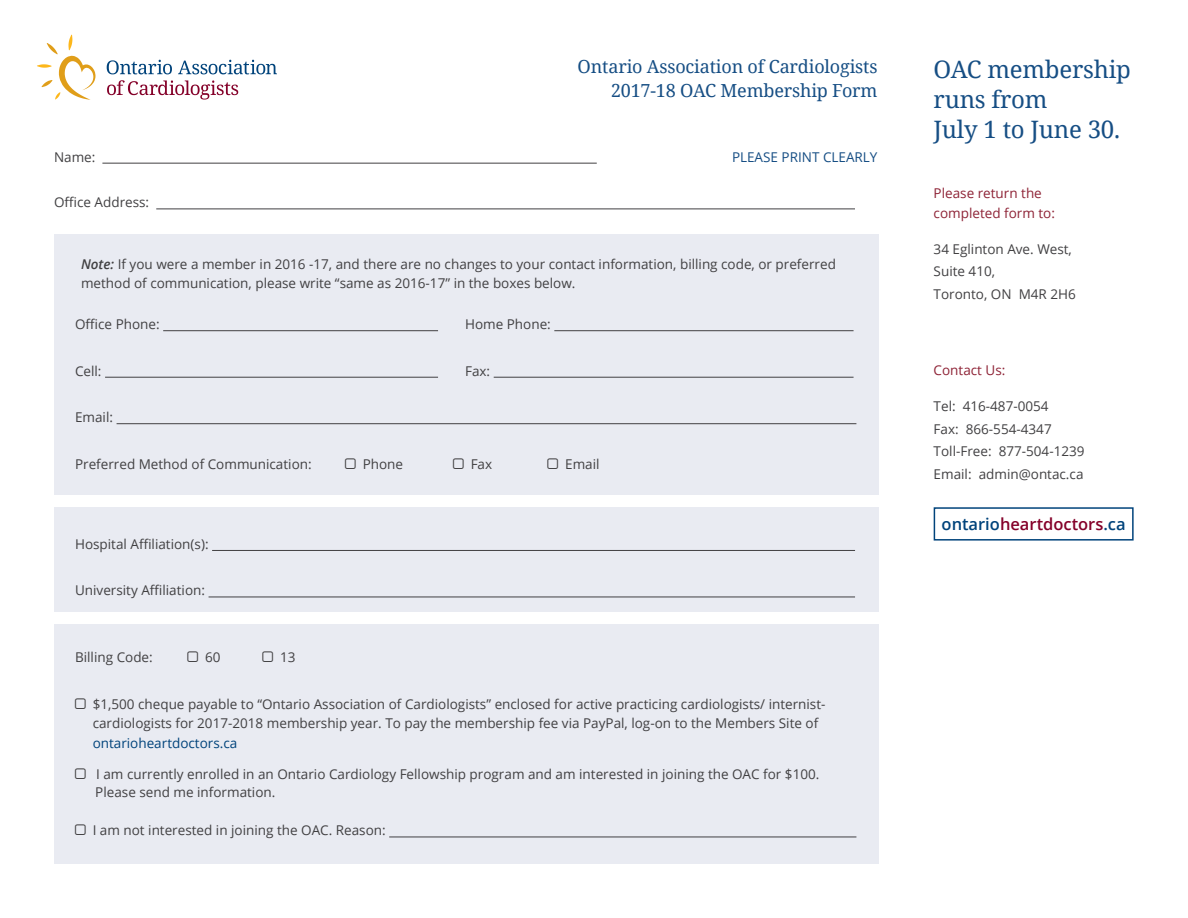
<style>
.page{position:relative;width:1188px;height:918px;background:#fff}
.page>*{position:absolute;margin:0;border:0;box-sizing:border-box;transform-origin:0 0}
.t1{font:24px/30px "Noto Serif";letter-spacing:-.01em;color:#164e84}
.t2{font:18px/24px "Noto Serif";letter-spacing:-.01em;color:#164e84;text-align:right}
.t3{font:600 16.5px "Open Sans";color:#840029}
.t4{font:13.5px/22.5px "Open Sans";color:#414042}
.t5{font:13.5px/19.5px "Open Sans";color:#8e2336}
.t6{font:13.5px "Open Sans";color:#00437b}
.t7{font:13.5px "Open Sans";color:#164e84}
.s1{font-weight:600;font-style:italic}
.s2{color:#00437b}
</style>
<div class="page">
<hr style="left:102px;top:163px;width:495px;height:1px;background:#414042">
<hr style="left:156px;top:209px;width:699px;height:1px;background:#414042">
<div style="left:54px;top:235px;width:825px;height:260px;background:#e9ebf2"></div>
<div style="left:54px;top:507px;width:825px;height:105px;background:#e9ebf2"></div>
<div style="left:54px;top:624px;width:825px;height:240px;background:#e9ebf2"></div>
<hr style="left:163px;top:330px;width:275px;height:1px;background:#414042">
<hr style="left:554px;top:330px;width:300px;height:1px;background:#414042">
<hr style="left:105px;top:377px;width:333px;height:1px;background:#414042">
<hr style="left:494px;top:377px;width:360px;height:1px;background:#414042">
<hr style="left:117px;top:423px;width:739px;height:1px;background:#414042">
<hr style="left:212px;top:550px;width:643px;height:1px;background:#414042">
<hr style="left:209px;top:597px;width:646px;height:1px;background:#414042">
<hr style="left:389px;top:837px;width:467px;height:1px;background:#414042">
<svg style="left:107px;top:80px;width:131px;height:20px"></svg>
<svg style="left:37px;top:35px;width:59px;height:65px"></svg>
<svg style="left:107px;top:60px;width:65px;height:14px"></svg>
<svg style="left:178px;top:60px;width:99px;height:14px"></svg>
<div style="left:934px;top:507px;width:200px;height:34px;border:2px solid #00437b"></div>
<p class="t4" style="left:54px;top:145px;width:43px">Name:</p>
<p class="t4" style="left:54px;top:191px;width:97px">Office Address:</p>
<h2 class="t2" style="left:578px;top:54px;width:301px">Ontario Association of Cardiologists<br>2017-18 OAC Membership Form</h2>
<p class="t7" style="left:732px;top:147px;width:147px">PLEASE PRINT CLEARLY</p>
<p class="t4" style="left:81px;top:254px;width:757px;line-height:19.5px"><span class="s1">Note:</span> If you were a member in 2016 -17, and there are no changes to your contact information, billing code, or preferred method of communication, please write “same as 2016-17” in the boxes below.</p>
<p class="t4" style="left:75px;top:313px;width:86px">Office Phone:</p>
<p class="t4" style="left:465px;top:313px;width:87px">Home Phone:</p>
<p class="t4" style="left:75px;top:359px;width:28px">Cell:</p>
<p class="t4" style="left:465px;top:359px;width:27px">Fax:</p>
<p class="t4" style="left:75px;top:406px;width:39px">Email:</p>
<p class="t4" style="left:75px;top:452px;width:238px">Preferred Method of Communication:</p>
<p class="t4" style="left:363px;top:452px;width:42px">Phone</p>
<p class="t4" style="left:471px;top:452px;width:23px">Fax</p>
<p class="t4" style="left:565px;top:452px;width:36px">Email</p>
<p class="t4" style="left:75px;top:532px;width:135px">Hospital Affiliation(s):</p>
<p class="t4" style="left:75px;top:579px;width:131px">University Affiliation:</p>
<p class="t4" style="left:75px;top:646px;width:79px">Billing Code:</p>
<p class="t4" style="left:205px;top:646px;width:17px">60</p>
<p class="t4" style="left:280px;top:646px;width:17px">13</p>
<p class="t4" style="left:93px;top:694px;width:734px;line-height:19.5px">$1,500 cheque payable to “Ontario Association of Cardiologists” enclosed for active practicing cardiologists/ internist&shy;cardiologists for 2017-2018 membership year. To pay the membership fee via PayPal, log-on to the Members Site of</p>
<p class="t6" style="left:93px;top:734px;width:146px">ontarioheartdoctors.ca</p>
<p class="t4" style="left:95px;top:765px;width:726px;line-height:18px">I am currently enrolled in an Ontario Cardiology Fellowship program and am interested in joining the OAC for $100.<br>Please send me information.</p>
<p class="t4" style="left:93px;top:819px;width:295px">I am not interested in joining the OAC. Reason:</p>
<h1 class="t1" style="left:934px;top:54px;width:199px">OAC membership runs from<br>July 1 to June 30.</h1>
<p class="t5" style="left:934px;top:183px;width:123px">Please return the completed form to:</p>
<p class="t4" style="left:934px;top:237px;width:144px">34 Eglinton Ave. West,<br>Suite 410,<br>Toronto, ON M4R 2H6</p>
<p class="t5" style="left:934px;top:360px;width:73px">Contact Us:</p>
<p class="t4" style="left:934px;top:395px;width:152px">Tel: 416-487-0054<br>Fax: 866-554-4347<br>Toll-Free: 877-504-1239<br>Email: admin@ontac.ca</p>
<p class="t3" style="left:942px;top:513px;width:186px"><span class="s2">ontario</span>heartdoctors<span class="s2">.ca</span></p>
</div>
